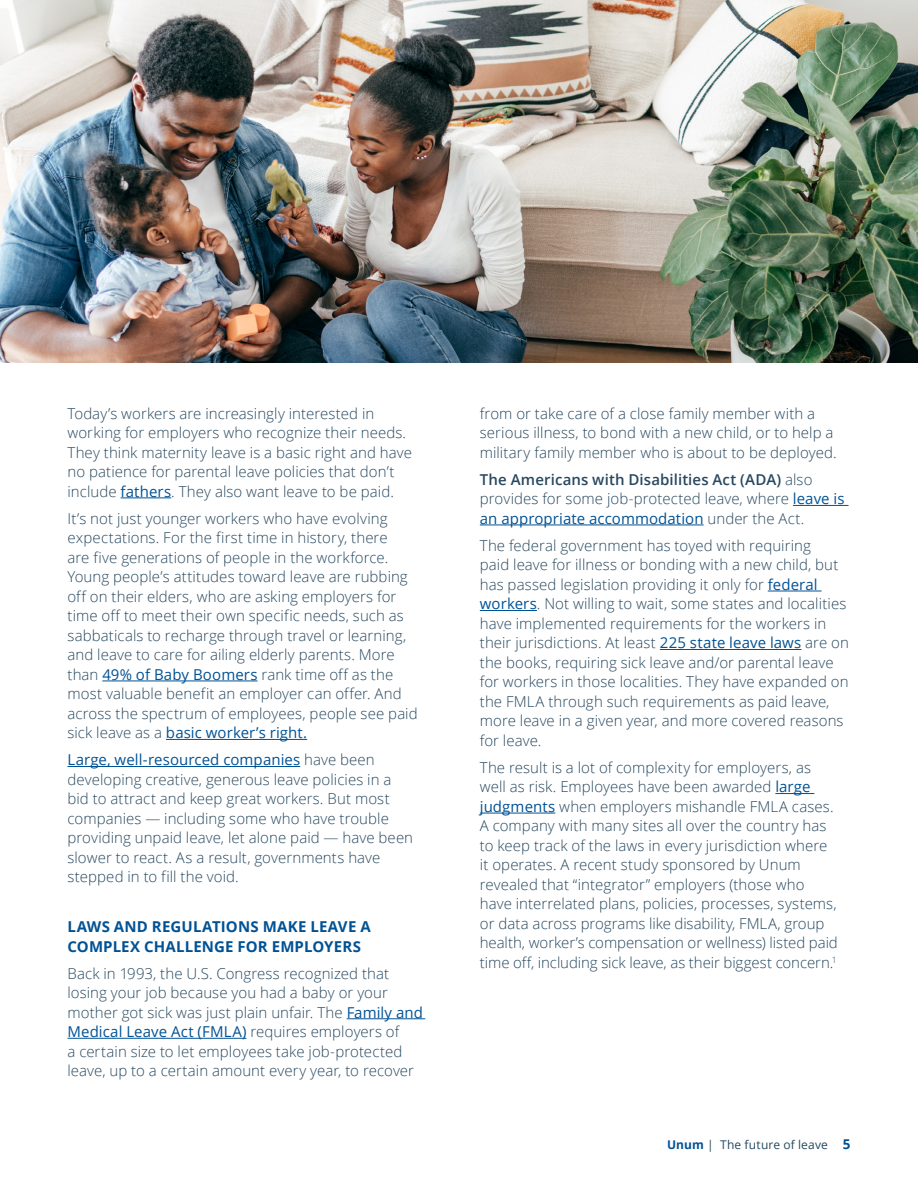
<style>
.page{position:relative;width:918px;height:1188px;background:#fff}
.page>*{position:absolute;margin:0;border:0;box-sizing:border-box;transform-origin:0 0}
.t1{font:300 15px/19.5px "Open Sans";letter-spacing:.005em;color:#27485f}
.t2{font:700 15px/19.5px "Open Sans";letter-spacing:.01em;color:#005295}
.t3{font:12px "Open Sans";letter-spacing:.015em;color:#25495f}
.s1{font-weight:400;color:#005295}
.s2{font-weight:600}
.s3{font-weight:700;color:#005295}
.s4{font-weight:700;font-size:13.5px;color:#005295}
</style>
<div class="page">
<img style="left:0;top:0;width:918px;height:363px">
<hr style="left:121px;top:498px;width:50px;height:1px;background:#005295">
<hr style="left:102px;top:681px;width:156px;height:1px;background:#005295">
<hr style="left:166px;top:739px;width:141px;height:1px;background:#005295">
<hr style="left:68px;top:766px;width:232px;height:1px;background:#005295">
<hr style="left:347px;top:1018px;width:78px;height:1px;background:#005295">
<hr style="left:68px;top:1038px;width:178px;height:1px;background:#005295">
<hr style="left:793px;top:505px;width:55px;height:1px;background:#005295">
<hr style="left:480px;top:525px;width:224px;height:1px;background:#005295">
<hr style="left:768px;top:591px;width:54px;height:1px;background:#005295">
<hr style="left:480px;top:610px;width:57px;height:1px;background:#005295">
<hr style="left:660px;top:649px;width:141px;height:1px;background:#005295">
<hr style="left:775px;top:793px;width:39px;height:1px;background:#005295">
<hr style="left:480px;top:813px;width:75px;height:1px;background:#005295">
<p class="t1" style="left:68px;top:403px;width:346px">Today’s workers are increasingly interested in working for employers who recognize their needs.<br>They think maternity leave is a basic right and have no patience for parental leave policies that don’t include <span class="s1">fathers</span>. They also want leave to be paid.</p>
<p class="t1" style="left:68px;top:508px;width:352px">It’s not just younger workers who have evolving expectations. For the first time in history, there<br>are five generations of people in the workforce.<br>Young people’s attitudes toward leave are rubbing off on their elders, who are asking employers for time off to meet their own specific needs, such as sabbaticals to recharge through travel or learning, and leave to care for ailing elderly parents. More than <span class="s1">49% of Baby Boomers</span> rank time off as the most valuable benefit an employer can offer. And across the spectrum of employees, people see paid sick leave as a <span class="s1">basic worker’s right.</span></p>
<p class="t1" style="left:68px;top:750px;width:347px"><span class="s1">Large, well-resourced companies</span> have been developing creative, generous leave policies in a bid to attract and keep great workers. But most companies — including some who have trouble providing unpaid leave, let alone paid — have been slower to react. As a result, governments have stepped in to fill the void.</p>
<p class="t2" style="left:68px;top:917px;width:305px">LAWS AND REGULATIONS MAKE LEAVE A<br>COMPLEX CHALLENGE FOR EMPLOYERS</p>
<p class="t1" style="left:68px;top:963px;width:357px">Back in 1993, the U.S. Congress recognized that losing your job because you had a baby or your mother got sick was just plain unfair. The <span class="s1">Family and Medical Leave Act (FMLA)</span> requires employers of<br>a certain size to let employees take job-protected leave, up to a certain amount every year, to recover</p>
<p class="t1" style="left:480px;top:403px;width:358px">from or take care of a close family member with a serious illness, to bond with a new child, or to help a military family member who is about to be deployed.</p>
<p class="t1" style="left:480px;top:469px;width:366px"><span class="s2">The Americans with Disabilities Act (ADA)</span> also provides for some job-protected leave, where <span class="s1">leave is an appropriate accommodation</span> under the Act.</p>
<p class="t1" style="left:480px;top:535px;width:371px">The federal government has toyed with requiring<br>paid leave for illness or bonding with a new child, but has passed legislation providing it only for <span class="s1">federal workers</span>. Not willing to wait, some states and localities have implemented requirements for the workers in their jurisdictions. At least <span class="s1">225 state leave laws</span> are on the books, requiring sick leave and/or parental leave for workers in those localities. They have expanded on the FMLA through such requirements as paid leave, more leave in a given year, and more covered reasons for leave.</p>
<p class="t1" style="left:480px;top:757px;width:360px">The result is a lot of complexity for employers, as well as risk. Employees have been awarded <span class="s1">large judgments</span> when employers mishandle FMLA cases.<br>A company with many sites all over the country has to keep track of the laws in every jurisdiction where it operates. A recent study sponsored by Unum revealed that “integrator” employers (those who have interrelated plans, policies, processes, systems, or data across programs like disability, FMLA, group health, worker’s compensation or wellness) listed paid time off, including sick leave, as their biggest concern.<sup>1</sup></p>
<p class="t3" style="left:667px;top:1136px;width:185px"><span class="s3">Unum</span> | The future of leave <span class="s4">5</span></p>
</div>
